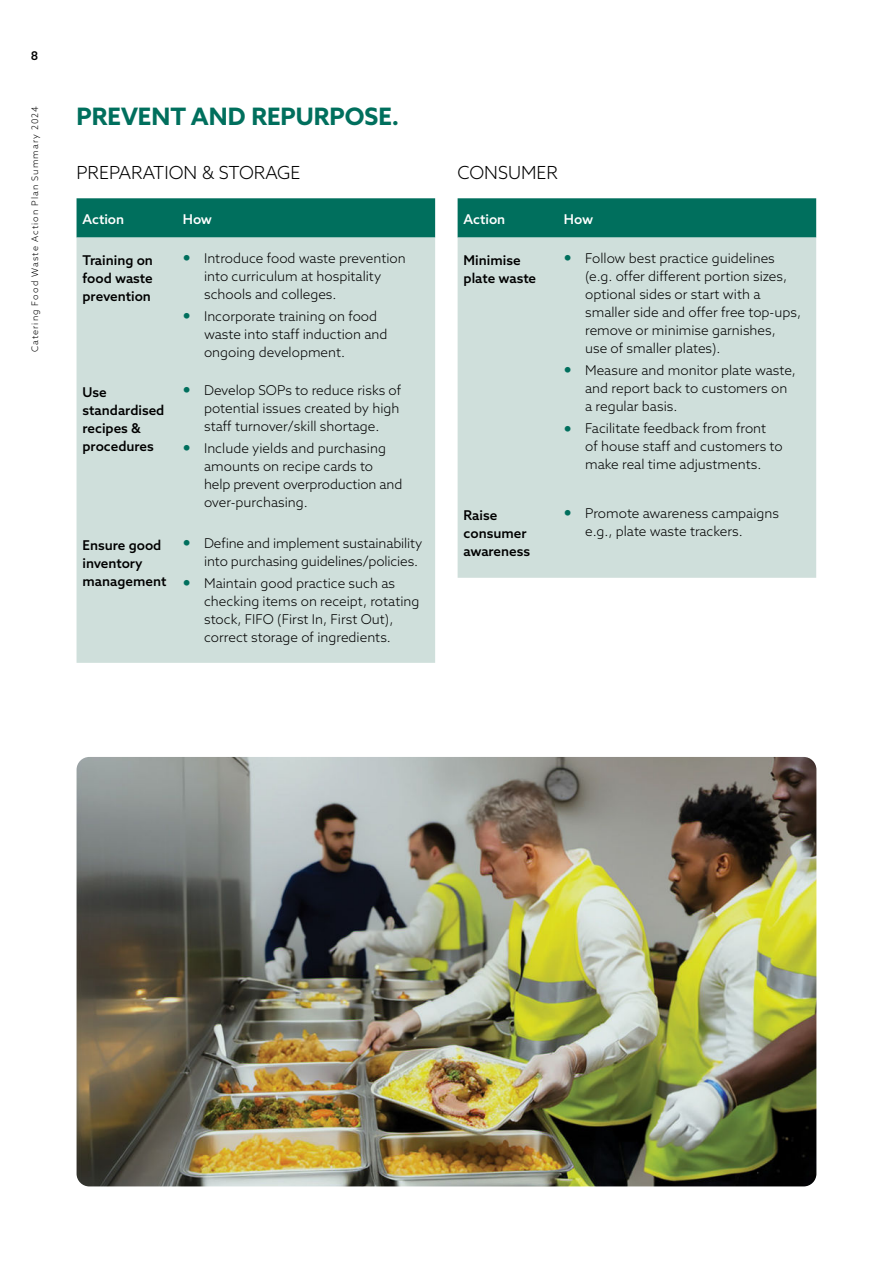
<style>
.page{position:relative;width:893px;height:1263px;background:#fff}
.page>*{position:absolute;margin:0;border:0;box-sizing:border-box;transform-origin:0 0}
.t1{font:700 24px "Azo Sans";color:#006f5d}
.t2{font:300 18px "Azo Sans";color:#000}
.t3{font:300 13.5px/18px "Azo Sans";color:#000}
.t4{font:500 13.5px/18px "Azo Sans";color:#000}
.t5{font:500 13.5px "Azo Sans";color:#fff}
.t6{font:500 12px "Azo Sans";color:#000}
.t7{font:300 9px "Azo Sans";letter-spacing:.12em;color:#000}
.s1{font-weight:900;font-size:21px;color:#006f5d}
</style>
<div class="page">
<div style="left:77px;top:198px;width:358px;height:40px;background:#006f5d"></div>
<div style="left:77px;top:238px;width:358px;height:425px;background:#cfdfdb"></div>
<div style="left:458px;top:198px;width:358px;height:40px;background:#006f5d"></div>
<div style="left:458px;top:238px;width:358px;height:340px;background:#cfdfdb"></div>
<img style="left:77px;top:757px;width:739px;height:429px">
<p class="t6" style="left:31px;top:51px;width:9px">8</p>
<p class="t7" style="left:31px;top:352px;width:248px;rotate:-90deg">Catering Food Waste Action Plan Summary 2024</p>
<h1 class="t1" style="left:77px;top:106px;width:324px">PREVENT AND REPURPOSE.</h1>
<h2 class="t2" style="left:77px;top:165px;width:225px">PREPARATION &amp; STORAGE</h2>
<p class="t5" style="left:83px;top:214px;width:43px">Action</p>
<p class="t5" style="left:183px;top:214px;width:31px">How</p>
<p class="t4" style="left:83px;top:252px;width:72px;text-align:justify">Training on food waste prevention</p>
<p class="t3" style="left:204px;top:250px;width:203px;text-indent:-21px"><span class="s1">•</span> Introduce food waste prevention into curriculum at hospitality schools and colleges.</p>
<p class="t3" style="left:204px;top:308px;width:185px;text-indent:-21px"><span class="s1">•</span> Incorporate training on food waste into staff induction and ongoing development.</p>
<p class="t4" style="left:83px;top:384px;width:83px">Use standardised recipes &amp; procedures</p>
<p class="t3" style="left:204px;top:382px;width:199px;text-indent:-21px"><span class="s1">•</span> Develop SOPs to reduce risks of potential issues created by high staff turnover/skill shortage.</p>
<p class="t3" style="left:204px;top:440px;width:200px;text-indent:-21px"><span class="s1">•</span> Include yields and purchasing amounts on recipe cards to help prevent overproduction and over-purchasing.</p>
<p class="t4" style="left:83px;top:537px;width:85px">Ensure good inventory management</p>
<p class="t3" style="left:204px;top:535px;width:220px;text-indent:-21px"><span class="s1">•</span> Define and implement sustainability into purchasing guidelines/policies.</p>
<p class="t3" style="left:204px;top:575px;width:217px;text-indent:-21px"><span class="s1">•</span> Maintain good practice such as checking items on receipt, rotating stock, FIFO (First In, First Out), correct storage of ingredients.</p>
<h2 class="t2" style="left:458px;top:165px;width:102px">CONSUMER</h2>
<p class="t5" style="left:464px;top:214px;width:43px">Action</p>
<p class="t5" style="left:564px;top:214px;width:31px">How</p>
<p class="t4" style="left:464px;top:252px;width:74px">Minimise plate waste</p>
<p class="t3" style="left:585px;top:250px;width:217px;text-indent:-21px"><span class="s1">•</span> Follow best practice guidelines (e.g. offer different portion sizes, optional sides or start with a smaller side and offer free top-ups, remove or minimise garnishes, use of smaller plates).</p>
<p class="t3" style="left:585px;top:362px;width:212px;text-indent:-21px"><span class="s1">•</span> Measure and monitor plate waste, and report back to customers on a regular basis.</p>
<p class="t3" style="left:585px;top:420px;width:199px;text-indent:-21px"><span class="s1">•</span> Facilitate feedback from front<br>of house staff and customers to make real time adjustments.</p>
<p class="t4" style="left:464px;top:507px;width:68px">Raise consumer awareness</p>
<p class="t3" style="left:585px;top:505px;width:195px;text-indent:-21px"><span class="s1">•</span> Promote awareness campaigns e.g., plate waste trackers.</p>
</div>
